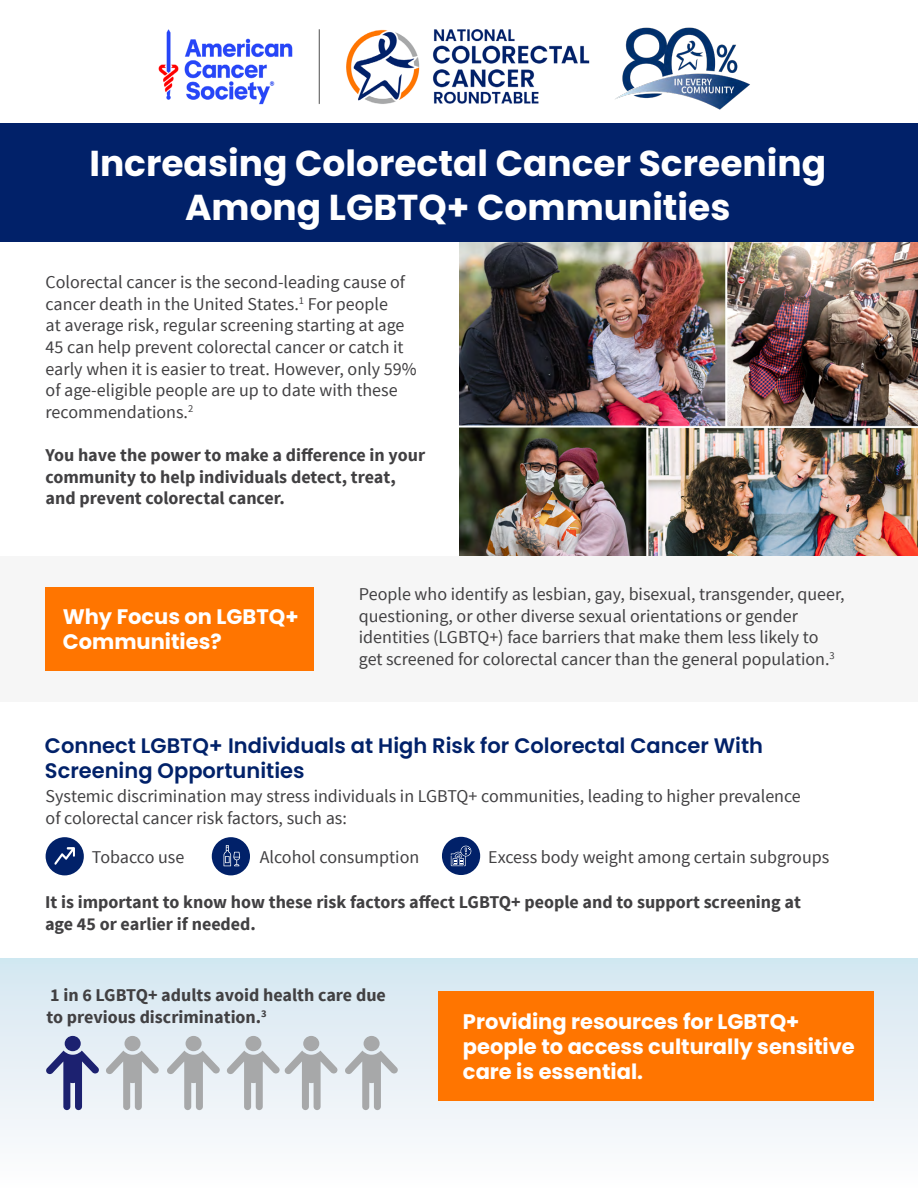
<style>
.page{position:relative;width:918px;height:1188px;background:#fff}
.page>*{position:absolute;margin:0;border:0;box-sizing:border-box;transform-origin:0 0}
.t1{font:700 36px/43.5px "Poppins";color:#fff;text-align:center}
.t2{font:700 21px/25.2px "Poppins";color:#fff}
.t3{font:600 21px/25.2px "Poppins";color:#012169}
.t4{font:18px/21.6px "Source Sans Pro";color:#414042}
.t5{font:700 18px/21.6px "Source Sans Pro";color:#414042}
</style>
<div class="page">
<img style="left:159px;top:29px;width:431px;height:75px">
<img style="left:459px;top:242px;width:459px;height:314px">
<div style="left:0;top:123px;width:918px;height:119px;background:#012169"></div>
<div style="left:0;top:556px;width:918px;height:145px;background:#f6f6f6"></div>
<div style="left:46px;top:587px;width:268px;height:84px;background:#ff7500"></div>
<div style="left:46px;top:837px;width:38px;height:38px;background:#012169;border-radius:50%"></div>
<div style="left:212px;top:837px;width:38px;height:38px;background:#012169;border-radius:50%"></div>
<div style="left:442px;top:837px;width:38px;height:38px;background:#012169;border-radius:50%"></div>
<div style="left:0;top:958px;width:918px;height:230px;background:linear-gradient(to bottom,#d4e6f0,#fefbfb)"></div>
<svg style="left:46px;top:1051px;width:53px;height:59px"></svg>
<div style="left:65px;top:1036px;width:16px;height:15px;background:#1c2170;border-radius:50%"></div>
<svg style="left:167px;top:1051px;width:53px;height:59px"></svg>
<div style="left:186px;top:1036px;width:16px;height:15px;background:#a7a8a9;border-radius:50%"></div>
<div style="left:245px;top:1036px;width:16px;height:15px;background:#a7a8a9;border-radius:50%"></div>
<svg style="left:226px;top:1051px;width:112px;height:59px"></svg>
<div style="left:303px;top:1036px;width:16px;height:15px;background:#a7a8a9;border-radius:50%"></div>
<svg style="left:345px;top:1051px;width:53px;height:59px"></svg>
<div style="left:364px;top:1036px;width:16px;height:15px;background:#a7a8a9;border-radius:50%"></div>
<svg style="left:106px;top:1051px;width:53px;height:59px"></svg>
<div style="left:125px;top:1036px;width:16px;height:15px;background:#a7a8a9;border-radius:50%"></div>
<div style="left:438px;top:991px;width:436px;height:109px;background:#ff7500"></div>
<svg style="left:54px;top:847px;width:21px;height:18px"></svg>
<svg style="left:224px;top:845px;width:16px;height:21px"></svg>
<svg style="left:451px;top:846px;width:20px;height:20px"></svg>
<img style="left:615px;top:27px;width:135px;height:83px">
<h1 class="t1" style="left:89px;top:142px;width:738px">Increasing Colorectal Cancer Screening<br>Among LGBTQ+ Communities</h1>
<p class="t4" style="left:46px;top:272px;width:372px">Colorectal cancer is the second-leading cause of cancer death in the United States.<sup>1</sup> For people<br>at average risk, regular screening starting at age 45 can help prevent colorectal cancer or catch it early when it is easier to treat. However, only 59% of age-eligible people are up to date with these recommendations.<sup>2</sup></p>
<p class="t5" style="left:46px;top:445px;width:381px">You have the power to make a difference in your community to help individuals detect, treat, and prevent colorectal cancer.</p>
<p class="t2" style="left:63px;top:604px;width:237px">Why Focus on LGBTQ+<br>Communities?</p>
<p class="t4" style="left:359px;top:584px;width:487px">People who identify as lesbian, gay, bisexual, transgender, queer, questioning, or other diverse sexual orientations or gender identities (LGBTQ+) face barriers that make them less likely to get screened for colorectal cancer than the general population.<sup>3</sup></p>
<p class="t3" style="left:45px;top:733px;width:720px">Connect LGBTQ+ Individuals at High Risk for Colorectal Cancer With<br>Screening Opportunities</p>
<p class="t4" style="left:46px;top:786px;width:757px">Systemic discrimination may stress individuals in LGBTQ+ communities, leading to higher prevalence of colorectal cancer risk factors, such as:</p>
<p class="t4" style="left:92px;top:846px;width:94px">Tobacco use</p>
<p class="t4" style="left:260px;top:846px;width:161px">Alcohol consumption</p>
<p class="t4" style="left:488px;top:846px;width:343px">Excess body weight among certain subgroups</p>
<p class="t5" style="left:45px;top:892px;width:758px">It is important to know how these risk factors affect LGBTQ+ people and to support screening at age 45 or earlier if needed.</p>
<p class="t5" style="left:46px;top:985px;width:341px">1 in 6 LGBTQ+ adults avoid health care due to previous discrimination.<sup>3</sup></p>
<p class="t2" style="left:463px;top:1009px;width:393px">Providing resources for LGBTQ+ people to access culturally sensitive care is essential.</p>
</div>
